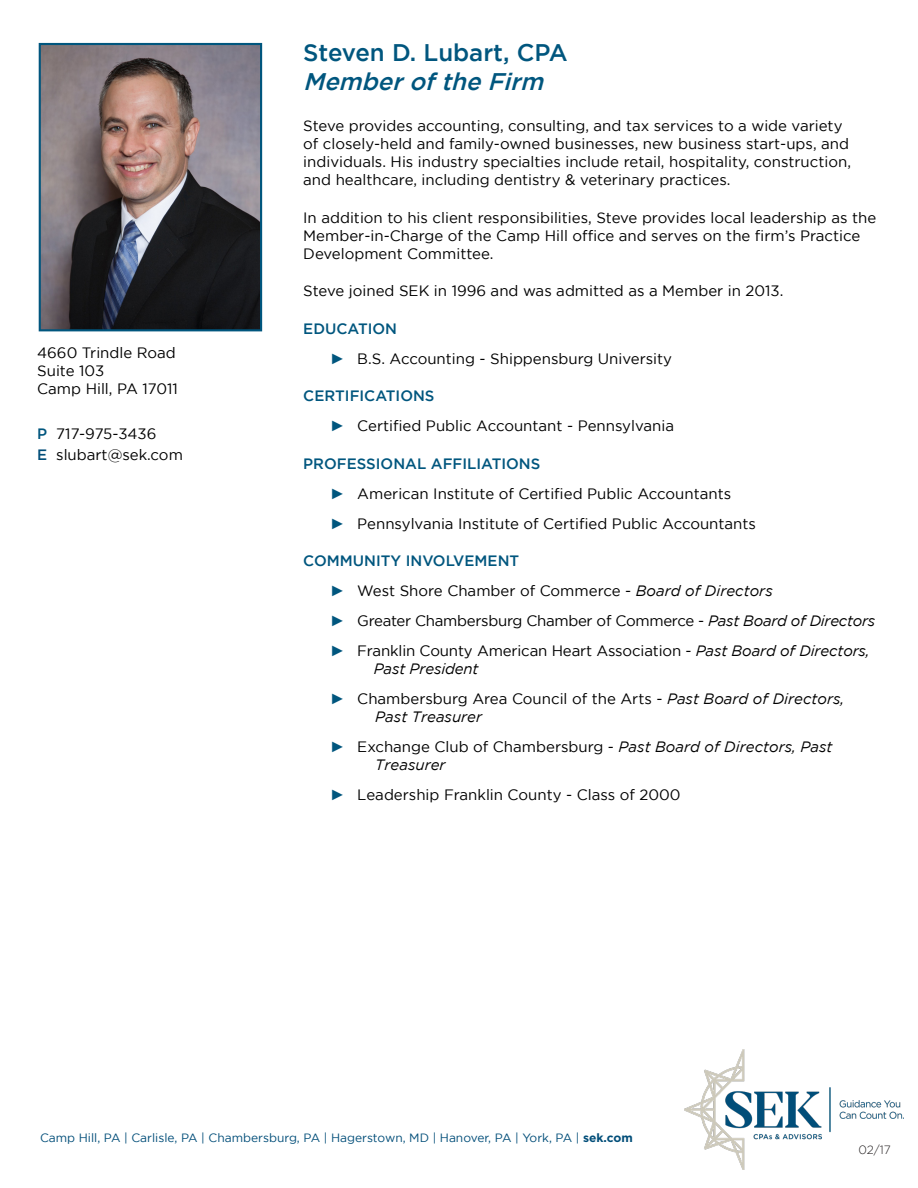
<style>
.page{position:relative;width:918px;height:1188px;background:#fff}
.page>*{position:absolute;margin:0;border:0;box-sizing:border-box;transform-origin:0 0}
.t1{font:500 24px "Gotham";color:#00567e}
.t2{font:italic 500 24px "Gotham";color:#00567e}
.t3{font:15px/18px "Gotham";color:#000}
.Blue_Bullet_BlackTex{font:500 15px "Gotham";color:#00567e}
.t4{font:15px "Gotham";letter-spacing:-.02em;color:#000}
.Blue_Bullet_BlackTex-2{font:italic 15px "Gotham";color:#000}
.t5{font:12px "Gotham";color:#024e79}
.Blue_Bullet_BlackTex-3{font:300 12px "Gotham";color:#231f20}
.s1{font-weight:500;color:#00567e}
.s2{font-weight:500;color:#024e79}
.s3{font-family:"Arial";color:#00567e}
.s4{font-style:italic}
.s5{font-weight:700}
</style>
<div class="page">
<img style="left:42px;top:46px;width:217px;height:282px">
<div style="left:39px;top:43px;width:223px;height:288px;border:2px solid #00567e"></div>
<img style="left:685px;top:1050px;width:219px;height:119px">
<p class="t3" style="left:37px;top:344px;width:140px">4660 Trindle Road</p>
<p class="t3" style="left:37px;top:362px;width:69px">Suite 103</p>
<p class="t3" style="left:37px;top:380px;width:142px">Camp Hill, PA 17011</p>
<p class="t3" style="left:37px;top:425px;width:121px"><span class="s1">P</span> 717-975-3436</p>
<p class="t3" style="left:37px;top:446px;width:147px"><span class="s2">E</span> slubart@sek.com</p>
<p class="t1" style="left:303px;top:39px;width:266px">Steven D. Lubart, CPA</p>
<p class="t2" style="left:303px;top:68px;width:248px">Memberofthe Firm</p>
<p class="t3" style="left:303px;top:117px;width:549px">Steve provides accounting, consulting, and tax services to a wide variety of closely-held and family-owned businesses, new business start-ups, and individuals. His industry specialties include retail, hospitality, construction, and healthcare, including dentistry &amp; veterinary practices.</p>
<p class="t3" style="left:303px;top:208px;width:574px">In addition to his client responsibilities, Steve provides local leadership as the<br>Member-in-Charge of the Camp Hill office and serves on the firm’s Practice<br>Development Committee.</p>
<p class="t3" style="left:303px;top:282px;width:482px">Steve joined SEK in 1996 and was admitted as a Member in 2013.</p>
<p class="Blue_Bullet_BlackTex" style="left:303px;top:320px;width:95px">EDUCATION</p>
<p class="t3" style="left:330px;top:349px;width:343px"><span class="s3">►</span> B.S. Accounting - Shippensburg University</p>
<p class="Blue_Bullet_BlackTex" style="left:303px;top:387px;width:133px">CERTIFICATIONS</p>
<p class="t3" style="left:330px;top:417px;width:345px"><span class="s3">►</span> Certified Public Accountant - Pennsylvania</p>
<p class="Blue_Bullet_BlackTex" style="left:303px;top:455px;width:239px">PROFESSIONAL AFFILIATIONS</p>
<p class="t3" style="left:330px;top:484px;width:402px"><span class="s3">►</span> American Institute of Certified Public Accountants</p>
<p class="t3" style="left:330px;top:514px;width:427px"><span class="s3">►</span> Pennsylvania Institute of Certified Public Accountants</p>
<p class="Blue_Bullet_BlackTex" style="left:303px;top:552px;width:217px">COMMUNITY INVOLVEMENT</p>
<p class="t3" style="left:330px;top:582px;width:444px"><span class="s3">►</span> West Shore Chamber of Commerce - <span class="s4">Board of Directors</span></p>
<p class="t4" style="left:330px;top:613px;width:546px"><span class="s3">►</span> Greater Chambersburg Chamber of Commerce - <span class="s4">Past Board of Directors</span></p>
<p class="t3" style="left:330px;top:642px;width:541px"><span class="s3">►</span> Franklin County American Heart Association - <span class="s4">Past Board of Directors,</span></p>
<p class="Blue_Bullet_BlackTex-2" style="left:374px;top:661px;width:106px">Past President</p>
<p class="t3" style="left:330px;top:690px;width:516px"><span class="s3">►</span> Chambersburg Area Council of the Arts - <span class="s4">Past Board of Directors,</span></p>
<p class="Blue_Bullet_BlackTex-2" style="left:375px;top:709px;width:108px">Past Treasurer</p>
<p class="t3" style="left:330px;top:738px;width:504px"><span class="s3">►</span> Exchange Club of Chambersburg - <span class="s4">Past Board of Directors, Past</span></p>
<p class="Blue_Bullet_BlackTex-2" style="left:375px;top:757px;width:72px">Treasurer</p>
<p class="t3" style="left:330px;top:786px;width:352px"><span class="s3">►</span> Leadership Franklin County - Class of 2000</p>
<p class="t5" style="left:40px;top:1131px;width:594px">Camp Hill, PA | Carlisle, PA | Chambersburg, PA | Hagerstown, MD | Hanover, PA | York, PA | <span class="s5">sek.com</span></p>
<p class="Blue_Bullet_BlackTex-3" style="left:858px;top:1143px;width:34px">02/17</p>
</div>
